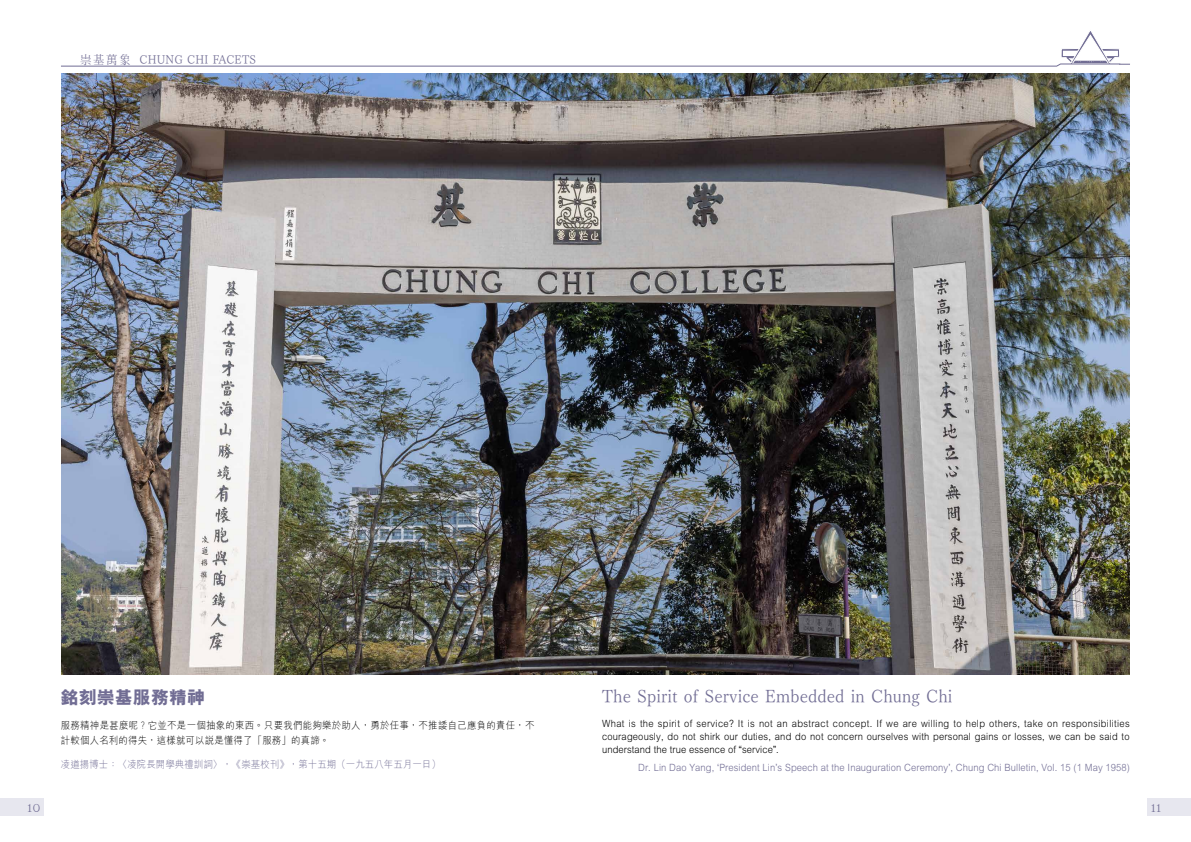
<style>
.page{position:relative;width:1191px;height:842px;background:#fff}
.page>*{position:absolute;margin:0;border:0;box-sizing:border-box;transform-origin:0 0}
.t1{font:18px "Tsuku Min Pro L";letter-spacing:.01em;color:#716d94;scale:.94 1}
.t2{font:800 18px "M Hei HK";color:#716d94}
.t3{font:12px "Tsuku Min Pro L";letter-spacing:.02em;color:#716d94;scale:.94 1}
.t4{font:12px "XANO mincho U32";color:#716d94}
.t5{font:300 10px/13px "M Hei HK";letter-spacing:.02em;color:#000;scale:.94 1}
.t6{font:300 10px "M Hei HK";letter-spacing:.01em;color:#716d94;scale:.94 1}
.s1{font-family:"Kochi Mincho"}
.s2{font-family:"Arial";font-weight:400}
</style>
<div class="page">
<div style="left:0;top:799px;width:43px;height:17px;background:#e7e7ef"></div>
<div style="left:1148px;top:799px;width:43px;height:17px;background:#e7e7ef"></div>
<svg style="left:61px;top:31px;width:1069px;height:36px"></svg>
<img style="left:61px;top:73px;width:1068px;height:601px">
<p class="t3" style="left:80px;top:49px;width:189px"><span class="s1">崇基萬象</span> CHUNG CHI FACETS</p>
<h1 class="t2" style="left:61px;top:685px;width:145px">銘刻崇基服務精神</h1>
<p class="t5" style="left:61px;top:718px;width:505px;line-height:15px">服務精神是甚麼呢？它並不是一個抽象的東西。只要我們能夠樂於助人，勇於任事，不推諉自己應負的責任，不計較個人名利的得失，這樣就可以說是懂得了「服務」的真諦。</p>
<p class="t6" style="left:61px;top:757px;width:405px">凌道揚博士：〈凌院長開學典禮訓詞〉，《崇基校刊》，第十五期（一九五八年五月一日）</p>
<h1 class="t1" style="left:602px;top:680px;width:374px">The Spirit of Service Embedded in Chung Chi</h1>
<p class="t5" style="left:602px;top:716px;width:563px;text-align:justify">What is the spirit of service? It is not an abstract concept. If we are willing to help others, take on responsibilities courageously, do not shirk our duties, and do not concern ourselves with personal gains or losses, we can be said to understand the true essence of <span class="s2">“</span>service<span class="s2">”</span>.</p>
<p class="t6" style="left:638px;top:760px;width:525px">Dr. Lin Dao Yang, <span class="s2">‘</span>President Lin<span class="s2">’</span>s Speech at the Inauguration Ceremony<span class="s2">’</span>, Chung Chi Bulletin, Vol. 15 (1 May 1958)</p>
<p class="t4" style="left:27px;top:801px;width:14px">10</p>
<p class="t4" style="left:1150px;top:801px;width:12px">11</p>
</div>
